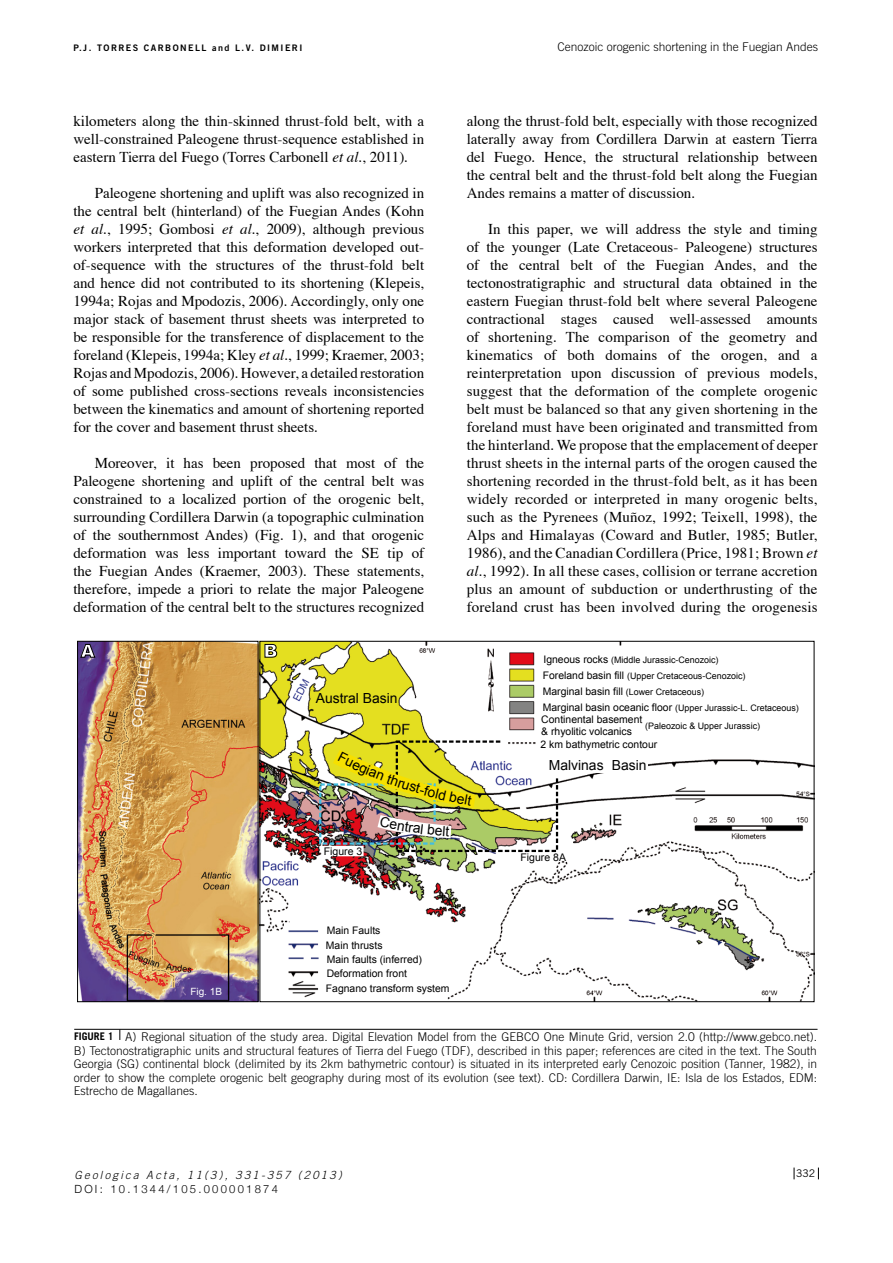
<style>
.page{position:relative;width:893px;height:1263px;background:#fff}
.page>*{position:absolute;margin:0;border:0;box-sizing:border-box;transform-origin:0 0}
.t1{font:900 17.85px "Arial";color:#fff}
.t2{font:15px/18px "Times";color:#000;text-align:justify}
.t3{font:13.95px "Arial";color:#000}
.t4{font:300 12px/13.5px "Trade Gothic";color:#000;text-align:justify}
.t5{font:italic 300 11.25px "Trade Gothic";letter-spacing:.2em;color:#000}
.t6{font:300 11.25px "Helvetica Neue";letter-spacing:.2em;color:#000}
.t7{font:10.5px "Arial";color:#000}
.t8{font:700 10.5px "Trade Gothic";color:#000}
.t9{font:10.5px "Trade Gothic";color:#000}
.t10{font:10.35px/14.9px "Arial";color:#000}
.t11{font:10.05px "Arial";color:#fff}
.t12{font:700 9.45px "Arial";color:#000}
.t13{font:9px "Trade Gothic Bold Two";letter-spacing:.16em;color:#000}
.t14{font:8.85px/16.4px "Arial";color:#000}
.s1{font-style:italic}
.s2{font-size:10.35px}
.s3{font-size:8.85px}
</style>
<div class="page">
<svg style="left:794px;top:1167px;width:1px;height:12px"></svg>
<svg style="left:818px;top:1167px;width:1px;height:12px"></svg>
<img style="left:262px;top:643px;width:550px;height:357px">
<img style="left:79px;top:643px;width:177px;height:357px">
<div style="left:77px;top:641px;width:181px;height:361px;border:1px solid #000"></div>
<svg style="left:264px;top:644px;width:14px;height:14px"></svg>
<div style="left:319px;top:783px;width:117px;height:62px;border:2px dashed #43bee1"></div>
<div style="left:323px;top:846px;width:40px;height:10px;background:#fff"></div>
<div style="left:534px;top:759px;width:114px;height:14px;background:#fff"></div>
<svg style="left:80px;top:644px;width:16px;height:14px"></svg>
<div style="left:322px;top:923px;width:122px;height:72px;background:#fff"></div>
<div style="left:538px;top:651px;width:271px;height:98px;background:#fff"></div>
<hr style="left:74px;top:1029px;width:743px;height:1px;background:#000">
<svg style="left:333px;top:739px;width:226px;height:114px"></svg>
<p class="t13" style="left:73px;top:43px;width:231px">P.J. TORRES CARBON ELL and L.V. DIMIERI</p>
<p class="t2" style="left:73px;top:111px;width:352px">kilometers along the thin-skinned thrust-fold belt, with a well-constrained Paleogene thrust-sequence established in eastern Tierra del Fuego (Torres Carbonell <span class="s1">et al</span>., 2011).</p>
<p class="t2" style="left:73px;top:183px;width:352px;text-indent:21px">Paleogene shortening and uplift was also recognized in the central belt (hinterland) of the Fuegian Andes (Kohn <span class="s1">et al</span>., 1995; Gombosi <span class="s1">et al</span>., 2009), although previous workers interpreted that this deformation developed out&shy;of-sequence with the structures of the thrust-fold belt and hence did not contributed to its shortening (Klepeis, 1994a; Rojas and Mpodozis, 2006). Accordingly, only one major stack of basement thrust sheets was interpreted to be responsible for the transference of displacement to the foreland (Klepeis, 1994a; Kley <span class="s1">et al</span>., 1999; Kraemer, 2003; Rojas and Mpodozis, 2006). However, a detailed restoration of some published cross-sections reveals inconsistencies between the kinematics and amount of shortening reported for the cover and basement thrust sheets.</p>
<p class="t2" style="left:73px;top:453px;width:352px;text-indent:21px">Moreover, it has been proposed that most of the Paleogene shortening and uplift of the central belt was constrained to a localized portion of the orogenic belt, surrounding Cordillera Darwin (a topographic culmination of the southernmost Andes) (Fig. 1), and that orogenic deformation was less important toward the SE tip of the Fuegian Andes (Kraemer, 2003). These statements, therefore, impede a priori to relate the major Paleogene deformation of the central belt to the structures recognized</p>
<p class="t1" style="left:81px;top:638px;width:15px">A</p>
<p class="t1" style="left:264px;top:638px;width:15px">B</p>
<p class="t3" style="left:316px;top:689px;width:83px">Austral Basin</p>
<p class="t4" style="left:557px;top:40px;width:262px">Cenozoic orogenic shortening in the Fuegian Andes</p>
<p class="t2" style="left:467px;top:111px;width:352px">along the thrust-fold belt, especially with those recognized laterally away from Cordillera Darwin at eastern Tierra del Fuego. Hence, the structural relationship between the central belt and the thrust-fold belt along the Fuegian Andes remains a matter of discussion.</p>
<p class="t2" style="left:467px;top:219px;width:352px;text-indent:21px">In this paper, we will address the style and timing of the younger (Late Cretaceous- Paleogene) structures of the central belt of the Fuegian Andes, and the tectonostratigraphic and structural data obtained in the eastern Fuegian thrust-fold belt where several Paleogene contractional stages caused well-assessed amounts of shortening. The comparison of the geometry and kinematics of both domains of the orogen, and a reinterpretation upon discussion of previous models, suggest that the deformation of the complete orogenic belt must be balanced so that any given shortening in the foreland must have been originated and transmitted from the hinterland. We propose that the emplacement of deeper thrust sheets in the internal parts of the orogen caused the shortening recorded in the thrust-fold belt, as it has been widely recorded or interpreted in many orogenic belts, such as the Pyrenees (Muñoz, 1992; Teixell, 1998), the Alps and Himalayas (Coward and Butler, 1985; Butler, 1986), and the Canadian Cordillera (Price, 1981; Brown <span class="s1">et al</span>., 1992). In all these cases, collision or terrane accretion plus an amount of subduction or underthrusting of the foreland crust has been involved during the orogenesis</p>
<p class="t14" style="left:543px;top:651px;width:204px"><span class="s2">Igneous rocks</span> (Middle Jurassic-Cenozoic)<br><span class="s2">Foreland basin fill</span> (Upper Cretaceous-Cenozoic)</p>
<p class="t10" style="left:543px;top:684px;width:163px">Marginal basin fill <span class="s3">(Lower Cretaceous)</span></p>
<p class="t14" style="left:543px;top:700px;width:258px"><span class="s2">Marginal basin oceanic floor</span> (Upper Jurassic-L. Cretaceous)</p>
<p class="t10" style="left:541px;top:713px;width:103px;line-height:12.5px">Continental basement &amp; rhyolitic volcanics</p>
<p class="t14" style="left:645px;top:718px;width:116px">(Paleozoic &amp; Upper Jurassic)</p>
<p class="t10" style="left:541px;top:737px;width:118px">2 km bathymetric contour</p>
<p class="t12" style="left:611px;top:702px;width:32px">oceanic</p>
<p class="t3" style="left:549px;top:756px;width:99px">Malvinas Basin</p>
<p class="t11" style="left:190px;top:985px;width:33px">Fig. 1B</p>
<p class="t7" style="left:324px;top:844px;width:40px">Figure 3</p>
<p class="t10" style="left:326px;top:923px;width:98px">Main Faults<br>Main thrusts<br>Main faults (inferred)</p>
<p class="t10" style="left:326px;top:965px;width:125px;line-height:15.6px">Deformation front<br>Fagnano transform system</p>
<p class="t7" style="left:520px;top:851px;width:47px">Figure 8A</p>
<p class="t8" style="left:74px;top:1030px;width:41px">FIGURE 1</p>
<p class="t4" style="left:74px;top:1030px;width:745px;text-indent:52px">A) Regional situation of the study area. Digital Elevation Model from the GEBCO One Minute Grid, version 2.0 (http://www.gebco.net).<br>B) Tectonostratigraphic units and structural features of Tierra del Fuego (TDF), described in this paper; references are cited in the text. The South Georgia (SG) continental block (delimited by its 2km bathymetric contour) is situated in its interpreted early Cenozoic position (Tanner, 1982), in order to show the complete orogenic belt geography during most of its evolution (see text). CD: Cordillera Darwin, IE: Isla de los Estados, EDM:<br>Estrecho de Magallanes.</p>
<p class="t5" style="left:74px;top:1168px;width:269px">Geologica Acta, 11(3), 331-357 (2013)</p>
<p class="t6" style="left:74px;top:1181px;width:205px">DOI: 10.1344/105.000001874</p>
<p class="t9" style="left:796px;top:1167px;width:21px">332</p>
</div>
